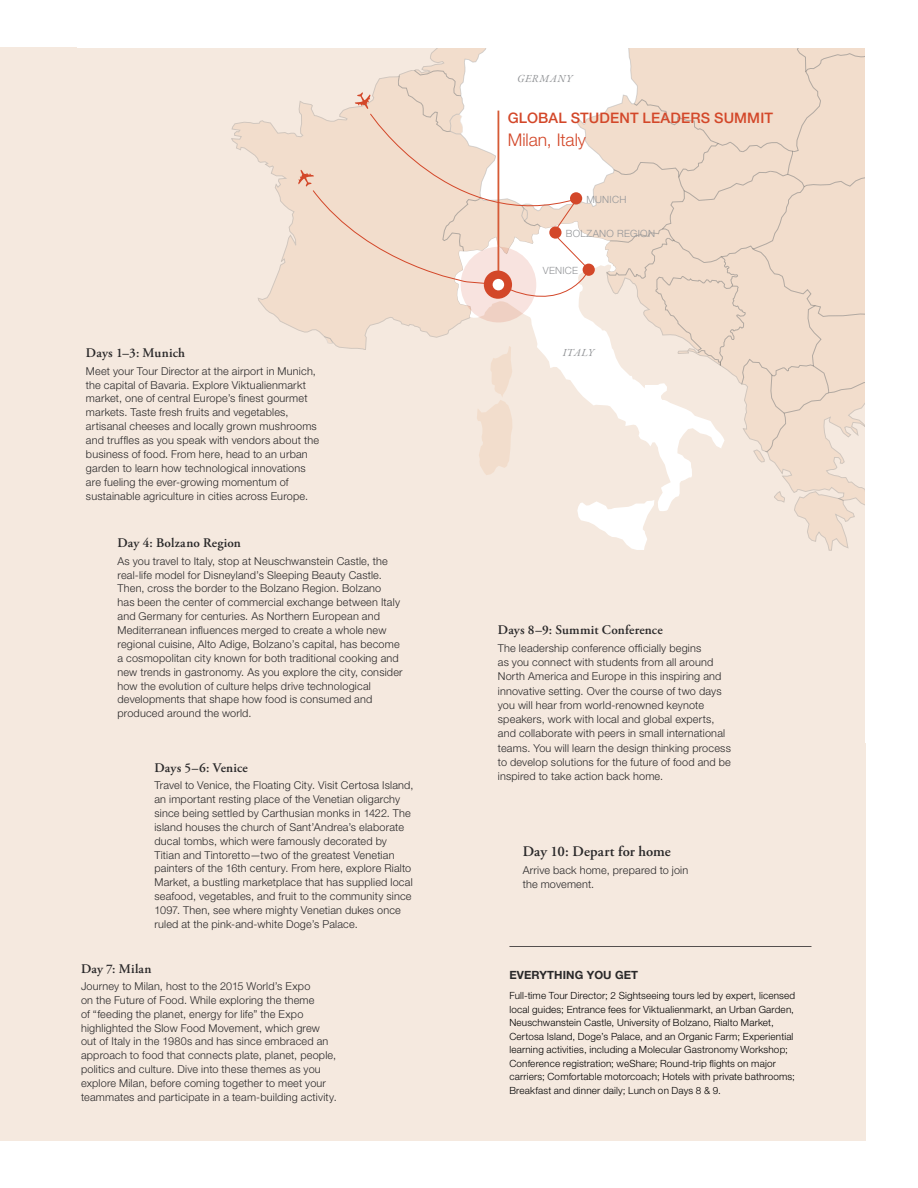
<style>
.page{position:relative;width:918px;height:1188px;background:#fff}
.page>*{position:absolute;margin:0;border:0;box-sizing:border-box;transform-origin:0 0}
.t1{font:300 17.55px "Helvetica Neue LT Std";color:#d34729}
.t2{font:600 14.7px "Adobe Garamond Pro";letter-spacing:.005em;color:#292829}
.t3{font:500 14.55px "Helvetica Neue LT Std";letter-spacing:.01em;color:#d34729}
.t4{font:600 13.2px "Adobe Garamond Pro";letter-spacing:.01em;color:#292829}
.t5{font:700 11.4px "Helvetica Neue LT Std";letter-spacing:.01em;color:#292829}
.t6{font:italic 10.95px "Garamond Premr Pro";letter-spacing:.045em;color:#939598}
.t7{font:300 10.8px/14px "Helvetica Neue LT Std";letter-spacing:.02em;color:#292829}
.t8{font:300 10.05px "Helvetica Neue LT Std";letter-spacing:.03em;color:#939598}
.t9{font:300 9.9px/13.5px "Helvetica Neue LT Std";letter-spacing:.015em;color:#000}
</style>
<div class="page">
<div style="left:0;top:47px;width:865px;height:1094px;background:#f5e9df"></div>
<hr style="left:509px;top:946px;width:303px;height:1px;background:#292829">
<svg style="left:232px;top:120px;width:66px;height:210px"></svg>
<svg style="left:298px;top:48px;width:567px;height:502px"></svg>
<svg style="left:370px;top:113px;width:220px;height:205px;background:#f5e3d9"></svg>
<div style="left:78px;top:0;width:840px;height:48px;background:#fff"></div>
<div style="left:493px;top:279px;width:11px;height:11px;background:#fff;border-radius:50%"></div>
<p class="t4" style="left:86px;top:346px;width:101px">Days 1–3: Munich</p>
<p class="t7" style="left:86px;top:364px;width:235px">Meet your Tour Director at the airport in Munich, the capital of Bavaria. Explore Viktualienmarkt market, one of central Europe’s finest gourmet markets. Taste fresh fruits and vegetables, artisanal cheeses and locally grown mushrooms and truffles as you speak with vendors about the business of food. From here, head to an urban garden to learn how technological innovations are fueling the ever-growing momentum of sustainable agriculture in cities across Europe.</p>
<p class="t4" style="left:117px;top:536px;width:125px">Day 4: Bolzano Region</p>
<p class="t7" style="left:117px;top:554px;width:287px">As you travel to Italy, stop at Neuschwanstein Castle, the real-life model for Disneyland’s Sleeping Beauty Castle.<br>Then, cross the border to the Bolzano Region. Bolzano<br>has been the center of commercial exchange between Italy and Germany for centuries. As Northern European and Mediterranean influences merged to create a whole new regional cuisine, Alto Adige, Bolzano’s capital, has become a cosmopolitan city known for both traditional cooking and new trends in gastronomy. As you explore the city, consider how the evolution of culture helps drive technological developments that shape how food is consumed and produced around the world.</p>
<p class="t4" style="left:154px;top:760px;width:95px">Days 5–6: Venice</p>
<p class="t7" style="left:154px;top:778px;width:261px">Travel to Venice, the Floating City. Visit Certosa Island, an important resting place of the Venetian oligarchy since being settled by Carthusian monks in 1422. The island houses the church of Sant’Andrea’s elaborate ducal tombs, which were famously decorated by Titian and Tintoretto—two of the greatest Venetian painters of the 16th century. From here, explore Rialto Market, a bustling marketplace that has supplied local seafood, vegetables, and fruit to the community since 1097. Then, see where mighty Venetian dukes once ruled at the pink-and-white Doge’s Palace.</p>
<p class="t4" style="left:81px;top:961px;width:72px">Day 7: Milan</p>
<p class="t7" style="left:81px;top:979px;width:257px">Journey to Milan, host to the 2015 World’s Expo<br>on the Future of Food. While exploring the theme<br>of “feeding the planet, energy for life” the Expo highlighted the Slow Food Movement, which grew out of Italy in the 1980s and has since embraced an approach to food that connects plate, planet, people, politics and culture. Dive into these themes as you explore Milan, before coming together to meet your teammates and participate in a team-building activity.</p>
<p class="t6" style="left:517px;top:72px;width:57px">GERMANY</p>
<h3 class="t3" style="left:508px;top:109px;width:267px">GLOBAL STUDENT LEADERS SUMMIT</h3>
<h1 class="t1" style="left:508px;top:129px;width:80px">Milan, Italy</h1>
<p class="t8" style="left:586px;top:193px;width:41px">MUNICH</p>
<p class="t8" style="left:566px;top:227px;width:91px">BOLZANO REGION</p>
<p class="t8" style="left:543px;top:264px;width:37px">VENICE</p>
<p class="t6" style="left:563px;top:345px;width:33px">ITALY</p>
<p class="t4" style="left:498px;top:622px;width:167px">Days 8–9: Summit Conference</p>
<p class="t7" style="left:498px;top:641px;width:235px">The leadership conference officially begins<br>as you connect with students from all around North America and Europe in this inspiring and innovative setting. Over the course of two days you will hear from world-renowned keynote speakers, work with local and global experts, and collaborate with peers in small international teams. You will learn the design thinking process to develop solutions for the future of food and be inspired to take action back home.</p>
<h2 class="t2" style="left:523px;top:843px;width:150px">Day 10: Depart for home</h2>
<p class="t7" style="left:523px;top:862px;width:167px">Arrive back home, prepared to join the movement.</p>
<p class="t5" style="left:509px;top:968px;width:130px">EVERYTHING YOU GET</p>
<p class="t9" style="left:509px;top:989px;width:287px">Full-time Tour Director; 2 Sightseeing tours led by expert, licensed local guides; Entrance fees for Viktualienmarkt, an Urban Garden, Neuschwanstein Castle, University of Bolzano, Rialto Market, Certosa Island, Doge’s Palace, and an Organic Farm; Experiential learning activities, including a Molecular Gastronomy Workshop; Conference registration; weShare; Round-trip flights on major carriers; Comfortable motorcoach; Hotels with private bathrooms; Breakfast and dinner daily; Lunch on Days 8 &amp; 9.</p>
</div>
